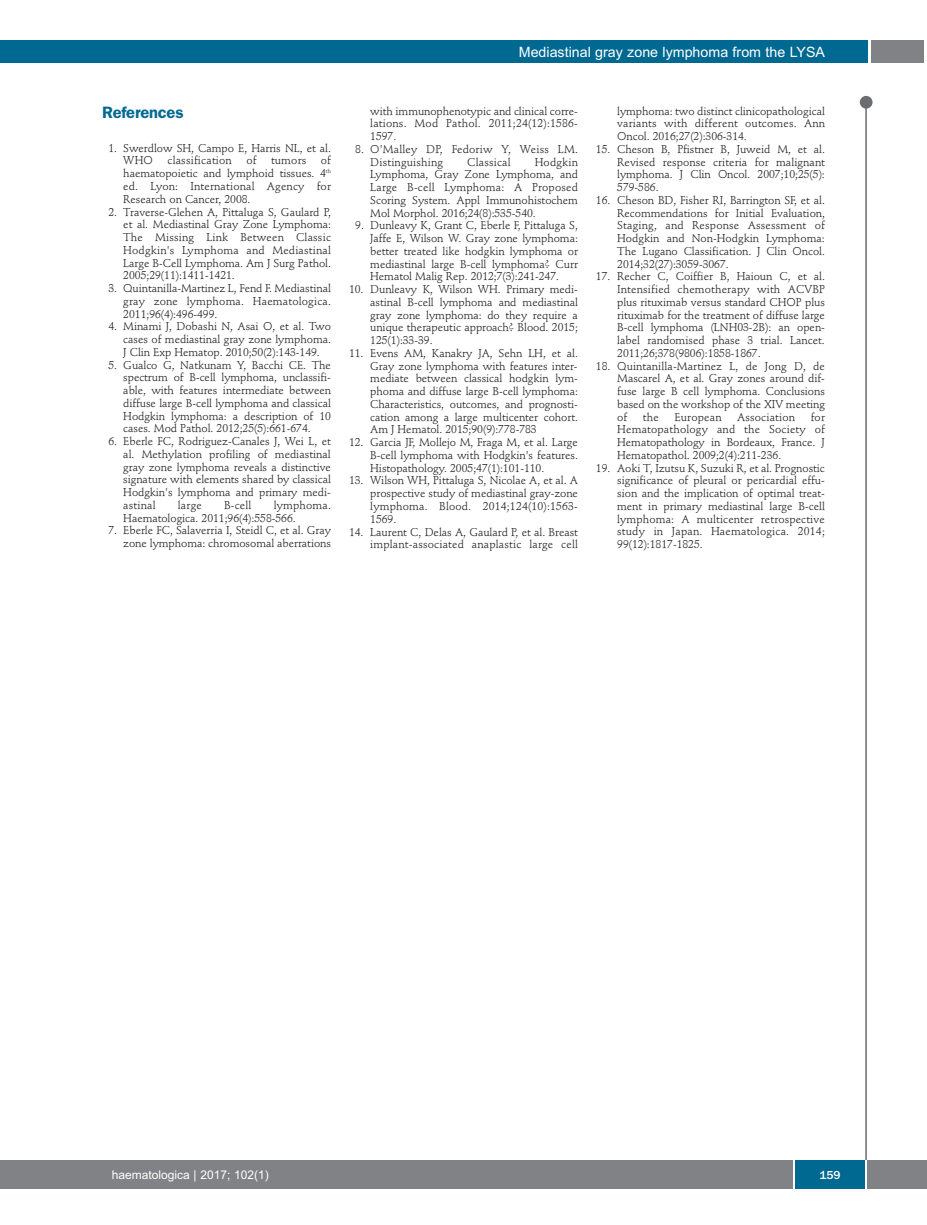
<style>
.page{position:relative;width:927px;height:1225px;background:#fff}
.page>*{position:absolute;margin:0;border:0;box-sizing:border-box;transform-origin:0 0}
.t1{font:600 16.5px "Franklin Gothic";letter-spacing:-.01em;color:#006991}
.t2{font:14.25px "Arial";color:#fff}
.t3{font:12px "Arial";color:#fff}
.t4{font:500 12px "Franklin Gothic";color:#fff}
.t5{font:11.25px/12.8px "Stempel Schneidler";letter-spacing:-.005em;color:#231f20;text-align:justify}
.t6{font:11.25px/12.8px "Stempel Schneidler";letter-spacing:.015em;color:#231f20}
</style>
<div class="page">
<div style="left:860px;top:96px;width:12px;height:13px;background:#6c6d70;border-radius:50%"></div>
<hr style="left:865px;top:98px;width:2px;height:1062px;background:#6c6d70">
<div style="left:871px;top:40px;width:52px;height:22px;background:#808285"></div>
<div style="left:18px;top:40px;width:849px;height:22px;background:#006991"></div>
<div style="left:17px;top:1160px;width:910px;height:28px;background:#808285"></div>
<div style="left:795px;top:1160px;width:70px;height:28px;background:#006991"></div>
<hr style="left:793px;top:1160px;width:2px;height:28px;background:#fff">
<hr style="left:865px;top:1160px;width:2px;height:28px;background:#fff">
<div style="left:0;top:40px;width:19px;height:22px;background:#006991"></div>
<div style="left:0;top:1160px;width:18px;height:28px;background:#808285"></div>
<h1 class="t1" style="left:102px;top:106px;width:83px">References</h1>
<p class="t5" style="left:123px;top:143px;width:209px;text-indent:-15px">1. Swerdlow SH, Campo E, Harris NL, et al.<br>WHO</p>
<p class="t5" style="left:123px;top:155px;width:209px;text-indent:198px">of haematopoietic and lymphoid tissues. 4<sup>th </sup>ed. Lyon: International Agency for Research on Cancer, 2008.</p>
<p class="t5" style="left:123px;top:206px;width:209px;text-indent:-15px">2. Traverse-Glehen A, Pittaluga S, Gaulard P, et al. Mediastinal Gray Zone Lymphoma:<br>The Missing Link Between Classic Hodgkin's Lymphoma and Mediastinal Large B-Cell Lymphoma. Am J Surg Pathol.<br>2005;29(11):1411-1421.</p>
<p class="t5" style="left:123px;top:283px;width:209px;text-indent:-15px">3. Quintanilla-Martinez L, Fend F. Mediastinal gray zone lymphoma. Haematologica.<br>2011;96(4):496-499.</p>
<p class="t5" style="left:123px;top:321px;width:209px;text-indent:-15px">4. Minami J, Dobashi N, Asai O, et al. Two cases of mediastinal gray zone lymphoma.<br>J Clin Exp Hematop. 2010;50(2):143-149.</p>
<p class="t5" style="left:123px;top:359px;width:209px;text-indent:-15px">5. Gualco G, Natkunam Y, Bacchi CE. The spectrum of B-cell lymphoma, unclassifi&shy;able, with features intermediate between diffuse large B-cell lymphoma and classical Hodgkin lymphoma: a description of 10 cases. Mod Pathol. 2012;25(5):661-674.</p>
<p class="t5" style="left:123px;top:436px;width:209px;text-indent:-15px">6. Eberle FC, Rodriguez-Canales J, Wei L, et al. Methylation profiling of mediastinal gray zone lymphoma reveals a distinctive signature with elements shared by classical Hodgkin's lymphoma and primary medi&shy;astinal</p>
<p class="t6" style="left:168px;top:155px;width:66px">classification</p>
<p class="t5" style="left:246px;top:155px;width:12px">of</p>
<p class="t5" style="left:271px;top:155px;width:37px">tumors</p>
<p class="t5" style="left:123px;top:499px;width:209px;text-indent:150px">lymphoma.<br>Haematologica. 2011;96(4):558-566.</p>
<p class="t5" style="left:108px;top:525px;width:224px;text-align:right">7. Eberle FC, Salaverria I, Steidl C, et al. Gray zone lymphoma: chromosomal aberrations</p>
<p class="t5" style="left:178px;top:499px;width:25px">large</p>
<p class="t5" style="left:224px;top:499px;width:29px">B-cell</p>
<p class="t2" style="left:519px;top:44px;width:308px">Mediastinal gray zone lymphoma from the LYSA</p>
<p class="t5" style="left:370px;top:106px;width:209px">with immunophenotypic and clinical corre&shy;lations. Mod Pathol. 2011;24(12):1586- 1597.</p>
<p class="t6" style="left:370px;top:144px;width:209px;text-indent:-15px">8. O'Malley DP, Fedoriw Y, Weiss LM.<br>Distinguishing</p>
<p class="t5" style="left:370px;top:157px;width:209px;text-indent:164px">Hodgkin Lymphoma, Gray Zone Lymphoma, and Large B-cell Lymphoma: A Proposed Scoring System. Appl Immunohistochem Mol Morphol. 2016;24(8):535-540.</p>
<p class="t5" style="left:370px;top:220px;width:209px;text-indent:-15px">9. Dunleavy K, Grant C, Eberle F, Pittaluga S, Jaffe E, Wilson W. Gray zone lymphoma: better treated like hodgkin lymphoma or mediastinal large B-cell lymphoma? Curr Hematol Malig Rep. 2012;7(3):241-247.</p>
<p class="t5" style="left:370px;top:284px;width:209px;text-indent:-21px">10. Dunleavy K, Wilson WH. Primary medi&shy;astinal B-cell lymphoma and mediastinal gray zone lymphoma: do they require a unique therapeutic approach? Blood. 2015; 125(1):33-39.</p>
<p class="t5" style="left:370px;top:348px;width:209px;text-indent:-21px">11. Evens AM, Kanakry JA, Sehn LH, et al.<br>Gray zone lymphoma with features inter&shy;mediate between classical hodgkin lym&shy;phoma and diffuse large B-cell lymphoma:<br>Characteristics, outcomes, and prognosti&shy;cation among a large multicenter cohort.<br>Am J Hematol. 2015;90(9):778-783</p>
<p class="t5" style="left:370px;top:437px;width:209px;text-indent:-21px">12. Garcia JF, Mollejo M, Fraga M, et al. Large B-cell lymphoma with Hodgkin's features.<br>Histopathology. 2005;47(1):101-110.</p>
<p class="t5" style="left:370px;top:475px;width:209px;text-indent:-21px">13. Wilson WH, Pittaluga S, Nicolae A, et al. A prospective study of mediastinal gray-zone lymphoma. Blood. 2014;124(10):1563- 1569.</p>
<p class="t6" style="left:349px;top:526px;width:230px;text-align:right">14. Laurent C, Delas A, Gaulard P, et al. Breast implant-associated anaplastic large cell</p>
<p class="t6" style="left:467px;top:157px;width:45px">Classical</p>
<p class="t5" style="left:617px;top:105px;width:209px">lymphoma: two distinct clinicopathological variants with different outcomes. Ann Oncol. 2016;27(2):306-314.</p>
<p class="t5" style="left:617px;top:144px;width:209px;text-indent:-21px">15. Cheson B, Pfistner B, Juweid M, et al.<br>Revised response criteria for malignant lymphoma. J Clin Oncol. 2007;10;25(5):<br>579-586.</p>
<p class="t5" style="left:617px;top:195px;width:209px;text-indent:-21px">16. Cheson BD, Fisher RI, Barrington SF, et al.<br>Recommendations for Initial Evaluation, Staging, and Response Assessment of Hodgkin and Non-Hodgkin Lymphoma:<br>The Lugano Classification. J Clin Oncol.<br>2014;32(27):3059-3067.</p>
<p class="t5" style="left:617px;top:271px;width:209px;text-indent:-21px">17. Recher C, Coiffier B, Haioun C, et al.<br>Intensified chemotherapy with ACVBP plus rituximab versus standard CHOP plus rituximab for the treatment of diffuse large B-cell lymphoma (LNH03-2B): an open&shy;label randomised phase 3 trial. Lancet.<br>2011;26;378(9806):1858-1867.</p>
<p class="t5" style="left:617px;top:360px;width:209px;text-indent:-21px">18. Quintanilla-Martinez L, de Jong D, de Mascarel A, et al. Gray zones around dif&shy;fuse large B cell lymphoma. Conclusions based on the workshop of the XIV meeting of</p>
<p class="t5" style="left:617px;top:411px;width:209px;text-indent:193px">for Hematopathology and the Society of Hematopathology in Bordeaux, France. J Hematopathol. 2009;2(4):211-236.</p>
<p class="t5" style="left:617px;top:462px;width:209px;text-indent:-21px">19. Aoki T, Izutsu K, Suzuki R, et al. Prognostic significance of pleural or pericardial effu&shy;sion and the implication of optimal treat&shy;ment in primary mediastinal large B-cell lymphoma: A multicenter retrospective study in Japan. Haematologica. 2014; 99(12):1817-1825.</p>
<p class="t5" style="left:643px;top:411px;width:17px">the</p>
<p class="t6" style="left:674px;top:411px;width:49px">European</p>
<p class="t6" style="left:737px;top:411px;width:60px">Association</p>
<p class="t3" style="left:112px;top:1167px;width:158px">haematologica | 2017; 102(1)</p>
<p class="t4" style="left:819px;top:1167px;width:23px">159</p>
</div>
